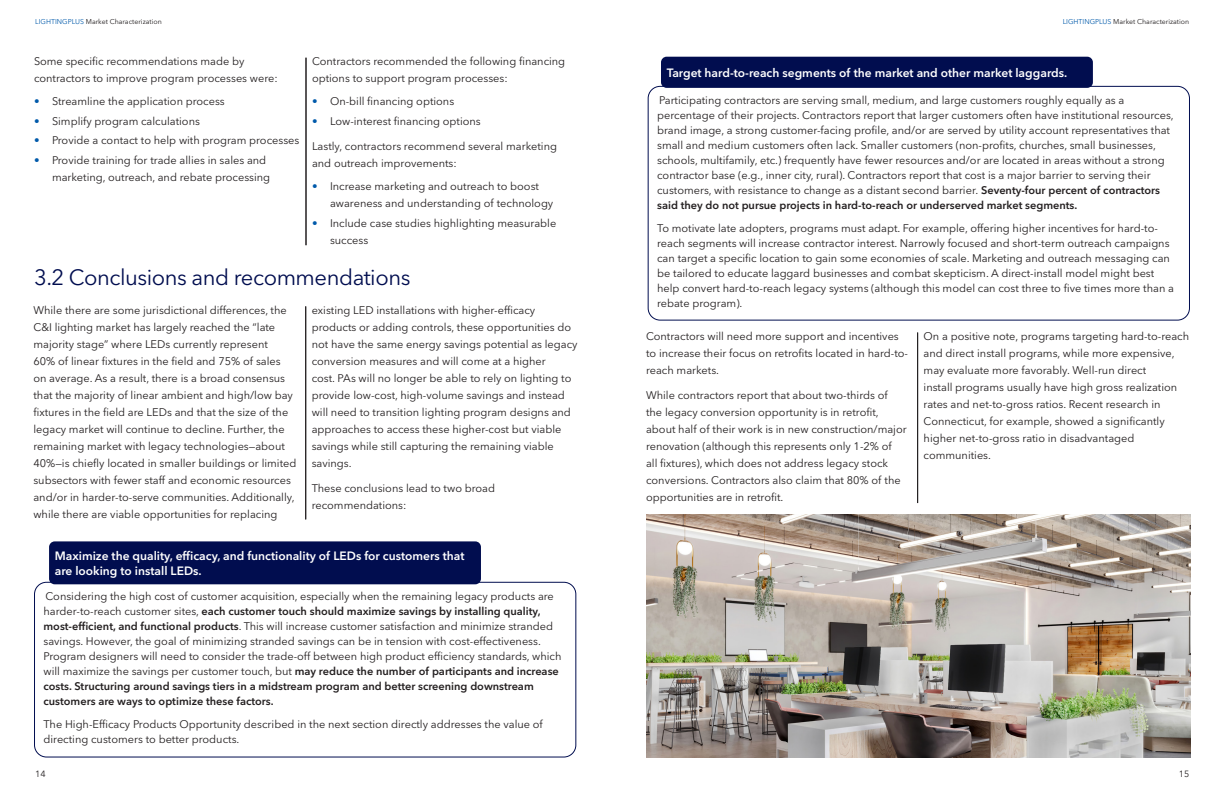
<style>
.page{position:relative;width:1224px;height:792px;background:#fff}
.page>*{position:absolute;margin:0;border:0;box-sizing:border-box;transform-origin:0 0}
.t1{font:22px "Avenir Next LT Pro";letter-spacing:-.02em;color:#010d4f}
.t2{font:600 12px/14.4px "Avenir Next LT Pro";color:#fff}
.Body_text{font:11px/17px "Avenir Next LT Pro";color:#231f20}
.t3{font:9px "Avenir Next LT Pro";color:#231f20}
.t4{font:7px "Avenir Next LT Pro";color:#231f20}
.s1{color:#015aaa}
.s2{font-weight:500;color:#015aaa}
.s3{font-weight:600}
</style>
<div class="page">
<div style="left:49px;top:541px;width:432px;height:43px;background:#010d4f;border-radius:6px"></div>
<div style="left:661px;top:57px;width:432px;height:31px;background:#010d4f;border-radius:6px"></div>
<hr style="left:306px;top:306px;width:1px;height:213px;background:#231f20">
<hr style="left:917px;top:333px;width:1px;height:170px;background:#231f20">
<img style="left:646px;top:514px;width:545px;height:244px">
<hr style="left:306px;top:58px;width:1px;height:187px;background:#231f20">
<p class="t4" style="left:35px;top:17px;width:128px"><span class="s1">LIGHTINGPLUS</span> Market Characterization</p>
<p class="Body_text" style="left:34px;top:53px;width:245px">Some specific recommendations made by contractors to improve program processes were:</p>
<p class="Body_text" style="left:34px;top:92px;width:192px"><span class="s2">•</span> Streamline the application process</p>
<p class="Body_text" style="left:34px;top:112px;width:167px"><span class="s2">•</span> Simplify program calculations</p>
<p class="Body_text" style="left:34px;top:132px;width:267px"><span class="s2">•</span> Provide a contact to help with program processes</p>
<p class="Body_text" style="left:52px;top:152px;width:220px;text-indent:-18px"><span class="s2">•</span> Provide training for trade allies in sales and marketing, outreach, and rebate processing</p>
<p class="Body_text" style="left:312px;top:53px;width:255px">Contractors recommended the following financing options to support program processes:</p>
<p class="Body_text" style="left:312px;top:92px;width:144px"><span class="s2">•</span> On-bill financing options</p>
<p class="Body_text" style="left:312px;top:112px;width:170px"><span class="s2">•</span> Low-interest financing options</p>
<p class="Body_text" style="left:312px;top:138px;width:247px">Lastly, contractors recommend several marketing and outreach improvements:</p>
<p class="Body_text" style="left:330px;top:177px;width:225px;text-indent:-18px"><span class="s2">•</span> Increase marketing and outreach to boost awareness and understanding of technology</p>
<p class="Body_text" style="left:330px;top:214px;width:228px;text-indent:-18px"><span class="s2">•</span> Include case studies highlighting measurable success</p>
<p class="t1" style="left:34px;top:264px;width:378px">3.2 Conclusions and recommendations</p>
<p class="Body_text" style="left:33px;top:301px;width:265px">While there are some jurisdictional differences, the C&amp;I lighting market has largely reached the “late majority stage” where LEDs currently represent<br>60% of linear fixtures in the field and 75% of sales on average. As a result, there is a broad consensus that the majority of linear ambient and high/low bay fixtures in the field are LEDs and that the size of the legacy market will continue to decline. Further, the remaining market with legacy technologies—about 40%—is chiefly located in smaller buildings or limited subsectors with fewer staff and economic resources and/or in harder-to-serve communities. Additionally, while there are viable opportunities for replacing</p>
<p class="Body_text" style="left:312px;top:301px;width:267px">existing LED installations with higher-efficacy products or adding controls, these opportunities do not have the same energy savings potential as legacy conversion measures and will come at a higher<br>cost. PAs will no longer be able to rely on lighting to provide low-cost, high-volume savings and instead will need to transition lighting program designs and approaches to access these higher-cost but viable savings while still capturing the remaining viable savings.</p>
<p class="Body_text" style="left:312px;top:480px;width:185px">These conclusions lead to two broad recommendations:</p>
<p class="t2" style="left:55px;top:549px;width:411px">Maximize the quality, efficacy, and functionality of LEDs for customers that are looking to install LEDs.</p>
<p class="Body_text" style="left:44px;top:588px;width:519px;line-height:15px">Considering the high cost of customer acquisition, especially when the remaining legacy products are harder-to-reach customer sites, <span class="s3">each customer touch should maximize savings by installing quality, most-efficient, and functional products</span>. This will increase customer satisfaction and minimize stranded savings. However, the goal of minimizing stranded savings can be in tension with cost-effectiveness.<br>Program designers will need to consider the trade-off between high product efficiency standards, which will maximize the savings per customer touch, but <span class="s3">may reduce the number of participants and increase costs. Structuring around savings tiers in a midstream program and better screening downstream customers are ways to optimize these factors.</span></p>
<p class="Body_text" style="left:44px;top:717px;width:501px;line-height:15px">The High-Efficacy Products Opportunity described in the next section directly addresses the value of directing customers to better products.</p>
<p class="t4" style="left:1063px;top:17px;width:128px"><span class="s1">LIGHTINGPLUS</span> Market Characterization</p>
<p class="t2" style="left:667px;top:65px;width:402px">Target hard-to-reach segments of the market and other market laggards.</p>
<p class="Body_text" style="left:657px;top:92px;width:518px;line-height:15px">Participating contractors are serving small, medium, and large customers roughly equally as a percentage of their projects. Contractors report that larger customers often have institutional resources, brand image, a strong customer-facing profile, and/or are served by utility account representatives that small and medium customers often lack. Smaller customers (non-profits, churches, small businesses, schools, multifamily, etc.) frequently have fewer resources and/or are located in areas without a strong contractor base (e.g., inner city, rural). Contractors report that cost is a major barrier to serving their customers, with resistance to change as a distant second barrier. <span class="s3">Seventy-four percent of contractors said they do not pursue projects in hard-to-reach or underserved market segments.</span></p>
<p class="Body_text" style="left:657px;top:221px;width:518px;line-height:15px">To motivate late adopters, programs must adapt. For example, offering higher incentives for hard-to&shy;reach segments will increase contractor interest. Narrowly focused and short-term outreach campaigns can target a specific location to gain some economies of scale. Marketing and outreach messaging can be tailored to educate laggard businesses and combat skepticism. A direct-install model might best help convert hard-to-reach legacy systems (although this model can cost three to five times more than a rebate program).</p>
<p class="Body_text" style="left:646px;top:328px;width:264px">Contractors will need more support and incentives to increase their focus on retrofits located in hard-to&shy;reach markets.</p>
<p class="Body_text" style="left:646px;top:387px;width:262px">While contractors report that about two-thirds of<br>the legacy conversion opportunity is in retrofit, about half of their work is in new construction/major renovation (although this represents only 1-2% of<br>all fixtures), which does not address legacy stock conversions. Contractors also claim that 80% of the opportunities are in retrofit.</p>
<p class="Body_text" style="left:924px;top:328px;width:267px">On a positive note, programs targeting hard-to-reach and direct install programs, while more expensive, may evaluate more favorably. Well-run direct<br>install programs usually have high gross realization rates and net-to-gross ratios. Recent research in Connecticut, for example, showed a significantly higher net-to-gross ratio in disadvantaged communities.</p>
<p class="t3" style="left:35px;top:768px;width:12px">14</p>
<p class="t3" style="left:1179px;top:768px;width:12px">15</p>
</div>
